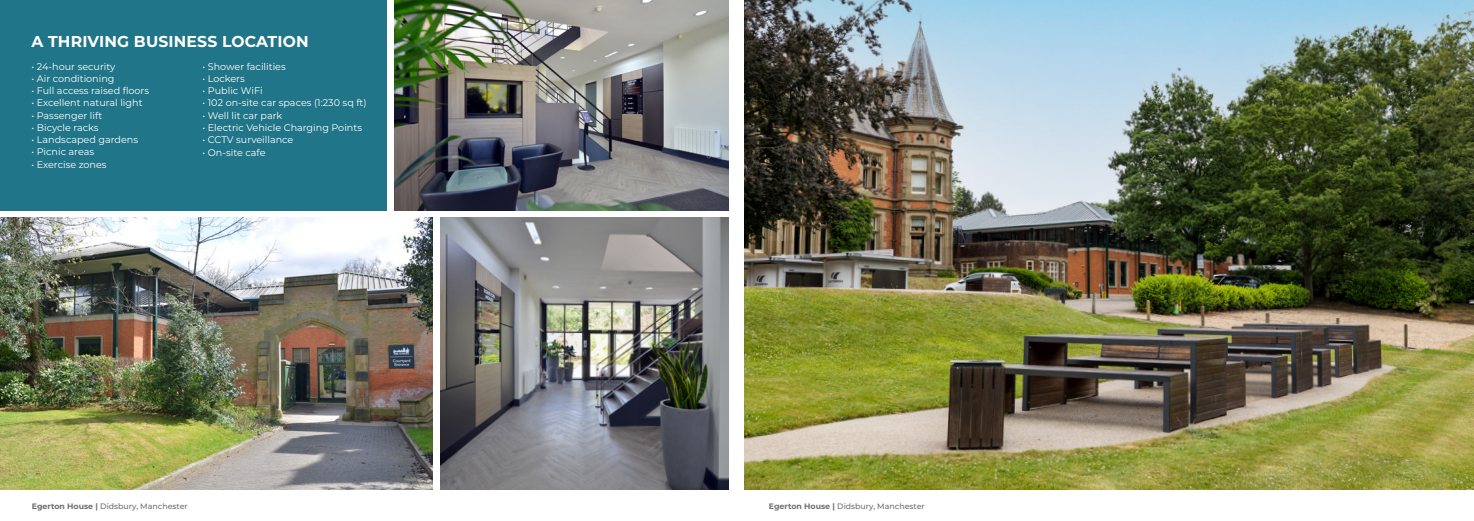
<style>
.page{position:relative;width:1474px;height:521px;background:#fff}
.page>*{position:absolute;margin:0;border:0;box-sizing:border-box;transform-origin:0 0}
.t1{font:700 15.75px "Montserrat";letter-spacing:.01em;color:#fff}
.t2{font:9.62px "Montserrat";color:#fff}
.t3{font:500 7.88px "Montserrat";color:#706f6f}
.s1{font-weight:700}
</style>
<div class="page">
<img style="left:744px;top:0;width:729px;height:489px">
<div style="left:0;top:0;width:386px;height:210px;background:#207588"></div>
<img style="left:394px;top:0;width:335px;height:210px">
<img style="left:440px;top:218px;width:289px;height:271px">
<img style="left:0;top:218px;width:433px;height:271px">
<h1 class="t1" style="left:32px;top:30px;width:279px">A THRIVING BUSINESS LOCATION</h1>
<p class="t2" style="left:32px;top:60px;width:85px">• 24-hour security</p>
<p class="t2" style="left:32px;top:72px;width:85px">• Air conditioning</p>
<p class="t2" style="left:32px;top:84px;width:119px">• Full access raised floors</p>
<p class="t2" style="left:32px;top:96px;width:113px">• Excellent natural light</p>
<p class="t2" style="left:32px;top:109px;width:72px">• Passenger lift</p>
<p class="t2" style="left:32px;top:121px;width:69px">• Bicycle racks</p>
<p class="t2" style="left:32px;top:133px;width:108px">• Landscaped gardens</p>
<p class="t2" style="left:32px;top:145px;width:64px">• Picnic areas</p>
<p class="t2" style="left:32px;top:158px;width:77px">• Exercise zones</p>
<p class="t2" style="left:202px;top:60px;width:85px">• Shower facilities</p>
<p class="t2" style="left:202px;top:72px;width:44px">• Lockers</p>
<p class="t2" style="left:202px;top:84px;width:62px">• Public WiFi</p>
<p class="t2" style="left:202px;top:96px;width:166px">• 102 on-site car spaces (1:230 sq ft)</p>
<p class="t2" style="left:202px;top:109px;width:81px">• Well lit car park</p>
<p class="t2" style="left:202px;top:121px;width:161px">• Electric Vehicle Charging Points</p>
<p class="t2" style="left:202px;top:133px;width:92px">• CCTV surveillance</p>
<p class="t2" style="left:202px;top:145px;width:65px">• On-site cafe</p>
<p class="t3" style="left:32px;top:501px;width:157px"><span class="s1">Egerton House |</span> Didsbury, Manchester</p>
<p class="t3" style="left:768px;top:501px;width:157px"><span class="s1">Egerton House |</span> Didsbury, Manchester</p>
</div>
